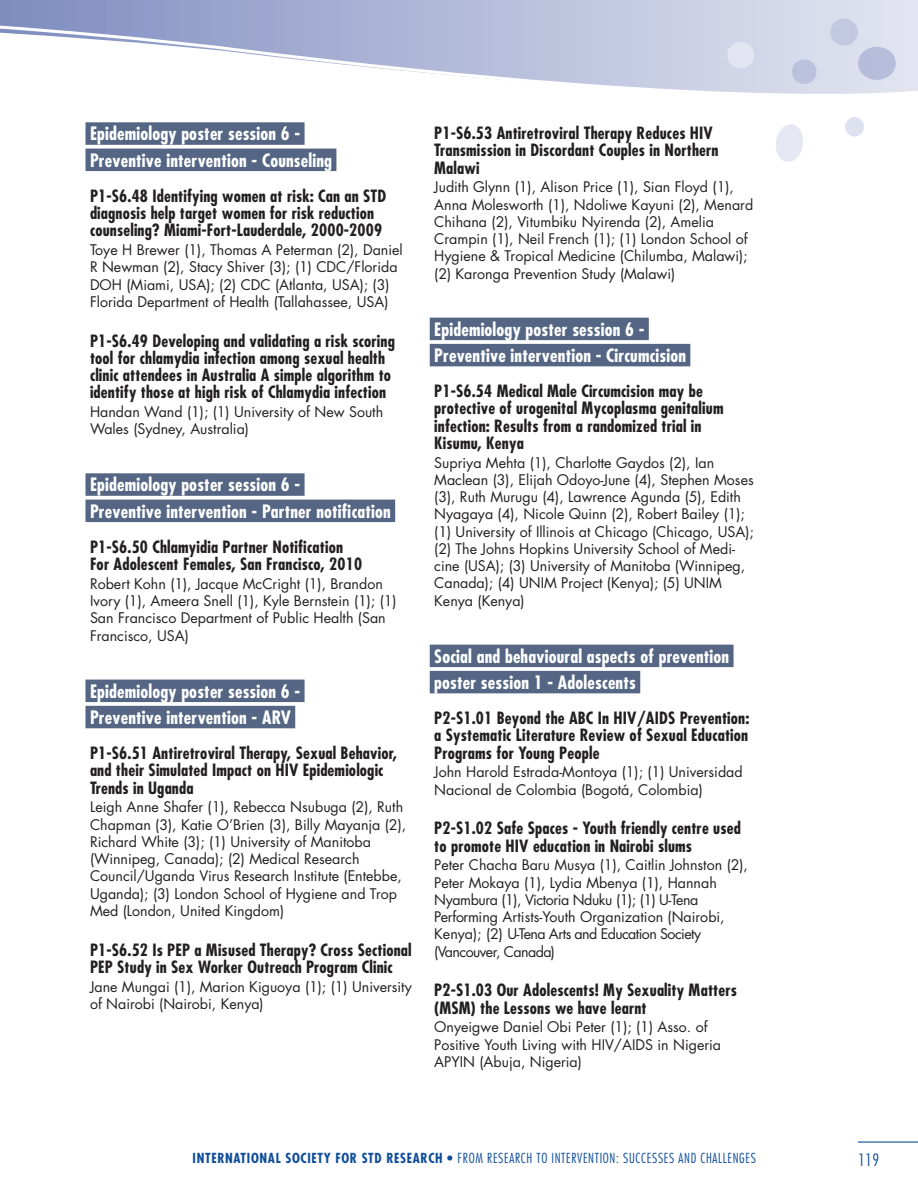
<style>
.page{position:relative;width:918px;height:1188px;background:#fff}
.page>*{position:absolute;margin:0;border:0;box-sizing:border-box;transform-origin:0 0}
.t1{font:700 condensed 18px/26.2px "Futura";letter-spacing:.01em;color:#fff}
.t2{font:700 condensed 16.5px/17.2px "Futura";letter-spacing:.01em;color:#231f20}
.t3{font:300 condensed 16.5px "Futura";color:#0f4d9a}
.t4{font:14.25px/17.2px "Futura";color:#231f20}
.t5{font:700 condensed 13.5px "Futura";letter-spacing:.05em;color:#0f4d9a}
.t6{font:300 condensed 13.5px "Futura";letter-spacing:.05em;color:#0f4d9a}
.s1{font-weight:300}
</style>
<div class="page">
<svg style="left:0;top:0;width:918px;height:24px;background:#b1b9d8"></svg>
<svg style="left:0;top:24px;width:918px;height:70px"></svg>
<hr style="left:858px;top:1142px;width:60px;height:1px;background:#0f4d9a">
<div style="left:858px;top:47px;width:38px;height:33px;background:#b6bedb;border-radius:50%"></div>
<div style="left:830px;top:19px;width:28px;height:27px;background:#c3c9e1;border-radius:50%"></div>
<div style="left:792px;top:59px;width:25px;height:25px;background:#bbc2dd;border-radius:50%"></div>
<div style="left:845px;top:117px;width:19px;height:19px;background:#dee1ee;border-radius:50%"></div>
<svg style="left:776px;top:124px;width:27px;height:38px"></svg>
<div style="left:727px;top:42px;width:27px;height:26px;background:#e2e5f1;border-radius:50%"></div>
<div style="left:86px;top:122px;width:219px;height:23px;background:#556684"></div>
<div style="left:86px;top:149px;width:250px;height:22px;background:#556684"></div>
<div style="left:86px;top:473px;width:219px;height:23px;background:#556684"></div>
<div style="left:86px;top:500px;width:309px;height:22px;background:#556684"></div>
<div style="left:86px;top:680px;width:219px;height:22px;background:#556684"></div>
<div style="left:86px;top:706px;width:209px;height:22px;background:#556684"></div>
<div style="left:430px;top:318px;width:219px;height:22px;background:#556684"></div>
<div style="left:430px;top:344px;width:260px;height:22px;background:#556684"></div>
<div style="left:430px;top:645px;width:304px;height:22px;background:#556684"></div>
<div style="left:430px;top:671px;width:210px;height:22px;background:#556684"></div>
<p class="t1" style="left:90px;top:120px;width:244px">Epidemiology poster session 6 -<br>Preventive intervention - Counseling</p>
<p class="t2" style="left:90px;top:187px;width:294px">P1-S6.48 Identifying women at risk: Can an STD diagnosis help target women for risk reduction counseling? Miami-Fort-Lauderdale, 2000-2009</p>
<p class="t4" style="left:90px;top:241px;width:314px">Toye H Brewer (1), Thomas A Peterman (2), Daniel R Newman (2), Stacy Shiver (3); (1) CDC/Florida DOH (Miami, USA); (2) CDC (Atlanta, USA); (3)<br>Florida Department of Health (Tallahassee, USA)</p>
<p class="t2" style="left:90px;top:332px;width:306px">P1-S6.49 Developing and validating a risk scoring tool for chlamydia infection among sexual health clinic attendees in Australia A simple algorithm to identify those at high risk of Chlamydia infection</p>
<p class="t4" style="left:90px;top:403px;width:295px">Handan Wand (1); (1) University of New South<br>Wales (Sydney, Australia)</p>
<p class="t1" style="left:90px;top:471px;width:302px">Epidemiology poster session 6 -<br>Preventive intervention - Partner notification</p>
<p class="t2" style="left:90px;top:538px;width:274px">P1-S6.50 Chlamyidia Partner Notification<br>For Adolescent Females, San Francisco, 2010</p>
<p class="t4" style="left:90px;top:575px;width:308px">Robert Kohn (1), Jacque McCright (1), Brandon Ivory (1), Ameera Snell (1), Kyle Bernstein (1); (1)<br>San Francisco Department of Public Health (San Francisco, USA)</p>
<p class="t1" style="left:90px;top:678px;width:212px">Epidemiology poster session 6 -<br>Preventive intervention - ARV</p>
<p class="t2" style="left:90px;top:744px;width:309px">P1-S6.51 Antiretroviral Therapy, Sexual Behavior, and their Simulated Impact on HIV Epidemiologic<br>Trends in Uganda</p>
<p class="t4" style="left:90px;top:798px;width:318px">Leigh Anne Shafer (1), Rebecca Nsubuga (2), Ruth Chapman (3), Katie O’Brien (3), Billy Mayanja (2), Richard White (3); (1) University of Manitoba (Winnipeg, Canada); (2) Medical Research Council/Uganda Virus Research Institute (Entebbe, Uganda); (3) London School of Hygiene and Trop Med (London, United Kingdom)</p>
<p class="t2" style="left:90px;top:941px;width:323px">P1-S6.52 Is PEP a Misused Therapy? Cross Sectional<br>PEP Study in Sex Worker Outreach Program Clinic</p>
<p class="t4" style="left:90px;top:978px;width:323px">Jane Mungai (1), Marion Kiguoya (1); (1) University of Nairobi (Nairobi, Kenya)</p>
<p class="t2" style="left:434px;top:124px;width:286px">P1-S6.53 Antiretroviral Therapy Reduces HIV<br>Transmission in Discordant Couples in Northern<br>Malawi</p>
<p class="t4" style="left:434px;top:178px;width:320px">Judith Glynn (1), Alison Price (1), Sian Floyd (1), Anna Molesworth (1), Ndoliwe Kayuni (2), Menard Chihana (2), Vitumbiku Nyirenda (2), Amelia Crampin (1), Neil French (1); (1) London School of Hygiene &amp; Tropical Medicine (Chilumba, Malawi); (2) Karonga Prevention Study (Malawi)</p>
<p class="t1" style="left:434px;top:316px;width:253px">Epidemiology poster session 6 -<br>Preventive intervention - Circumcision</p>
<p class="t2" style="left:434px;top:382px;width:291px">P1-S6.54 Medical Male Circumcision may be protective of urogenital Mycoplasma genitalium infection: Results from a randomized trial in Kisumu, Kenya</p>
<p class="t4" style="left:434px;top:454px;width:321px">Supriya Mehta (1), Charlotte Gaydos (2), Ian Maclean (3), Elijah Odoyo-June (4), Stephen Moses (3), Ruth Murugu (4), Lawrence Agunda (5), Edith Nyagaya (4), Nicole Quinn (2), Robert Bailey (1); (1) University of Illinois at Chicago (Chicago, USA); (2) The Johns Hopkins University School of Medi&shy;cine (USA); (3) University of Manitoba (Winnipeg, Canada); (4) UNIM Project (Kenya); (5) UNIM Kenya (Kenya)</p>
<p class="t1" style="left:434px;top:643px;width:297px">Social and behavioural aspects of prevention poster session 1 - Adolescents</p>
<p class="t2" style="left:434px;top:709px;width:144px">P2-S1.01 Beyond the ABC</p>
<p class="t2" style="left:434px;top:709px;width:317px;text-align:justify;text-indent:164px">In HIV/AIDS Prevention: a Systematic Literature Review of Sexual Education Programs for Young People</p>
<p class="t4" style="left:434px;top:763px;width:310px">John Harold Estrada-Montoya (1); (1) Universidad<br>Nacional de Colombia (Bogotá, Colombia)</p>
<p class="t2" style="left:434px;top:820px;width:308px">P2-S1.02 Safe Spaces - Youth friendly centre used to promote HIV education in Nairobi slums</p>
<p class="t4" style="left:434px;top:856px;width:315px">Peter Chacha Baru Musya (1), Caitlin Johnston (2), Peter Mokaya (1), Lydia Mbenya (1), Hannah Nyambura (1), Victoria Nduku (1); (1) U-Tena Performing Artists-Youth Organization (Nairobi, Kenya); (2) U-Tena Arts and Education Society (Vancouver, Canada)</p>
<p class="t2" style="left:434px;top:982px;width:304px">P2-S1.03 Our Adolescents! My Sexuality Matters (MSM) the Lessons we have learnt</p>
<p class="t4" style="left:434px;top:1018px;width:288px">Onyeigwe Daniel Obi Peter (1); (1) Asso. of<br>Positive Youth Living with HIV/AIDS in Nigeria<br>APYIN (Abuja, Nigeria)</p>
<p class="t5" style="left:193px;top:1149px;width:402px">International Society for STD Research • <span class="s1">FROM RESEARCH TO INTERVENTION</span></p>
<p class="t6" style="left:616px;top:1150px;width:14px">: SUCC</p>
<p class="t6" style="left:647px;top:1150px;width:110px">ESSES AND CHALLENGES</p>
<p class="t3" style="left:858px;top:1149px;width:23px">119</p>
</div>
